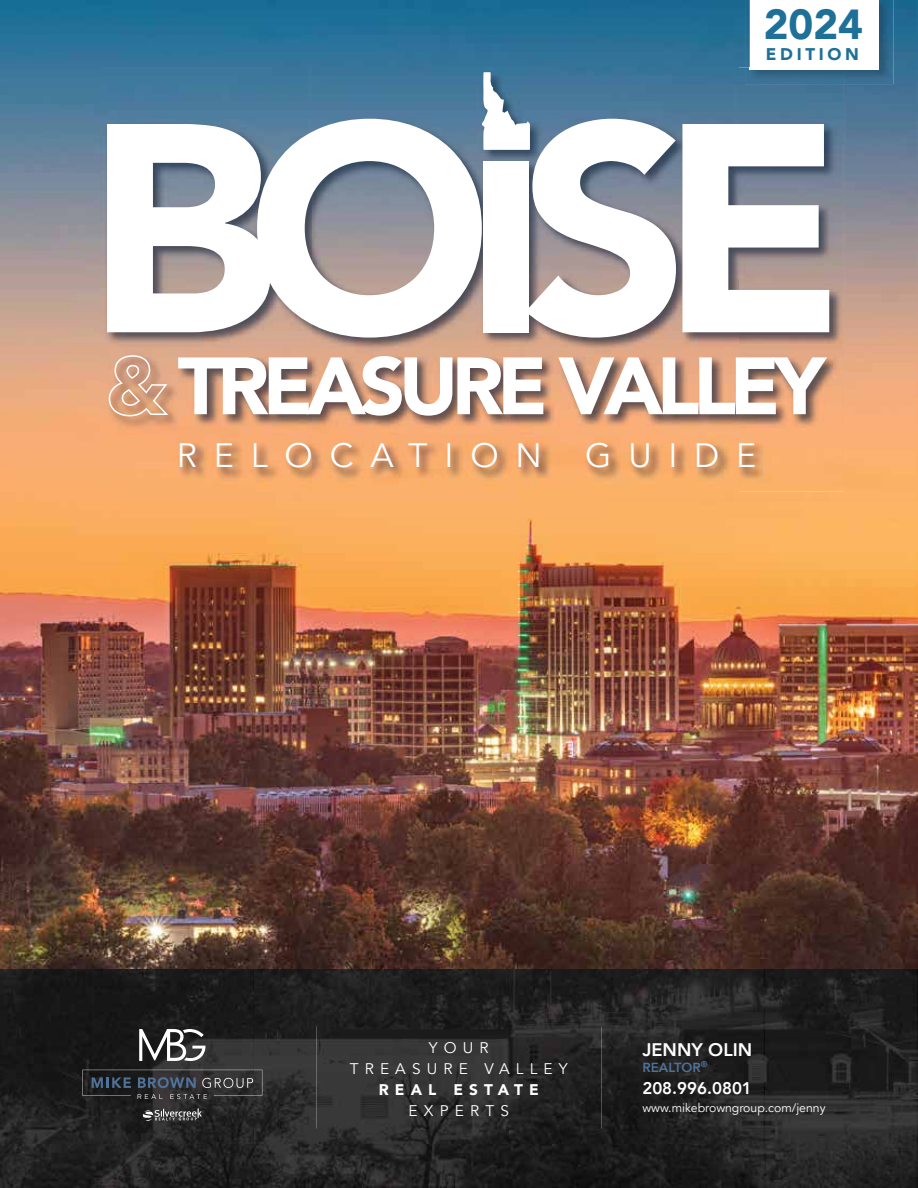
<style>
.page{position:relative;width:918px;height:1188px;background:#fff}
.page>*{position:absolute;margin:0;border:0;box-sizing:border-box;transform-origin:0 0}
.t1{font:900 80.25px "Avenir";letter-spacing:-.08em;color:#fff}
.t2{font:900 41.85px "Avenir";color:#1e7098}
.t3{font:33.9px "Avenir";letter-spacing:.5em;color:#fff}
.t4{font:800 18.15px "Avenir";color:#fff}
.t5{font:900 16.95px "Avenir";letter-spacing:.22em;color:#1e7098}
.t6{font:800 16.8px "Avenir";color:#fff}
.t7{font:15.45px/21px "Avenir";letter-spacing:.4em;color:#fff;text-align:center}
.t8{font:900 15.45px "Avenir";letter-spacing:.4em;color:#fff}
.t9{font:800 13.2px "Avenir";color:#507198}
.t10{font:12.3px "Avenir";color:#fff}
</style>
<div class="page">
<img style="left:0;top:0;width:918px;height:970px">
<img style="left:745px;top:0;width:149px;height:84px">
<div style="left:750px;top:0;width:129px;height:69px;background:#fff"></div>
<img style="left:101px;top:68px;width:743px;height:424px">
<img style="left:745px;top:68px;width:99px;height:16px">
<img style="left:750px;top:68px;width:94px;height:1px">
<svg style="left:108px;top:354px;width:62px;height:63px;background:#daa98c"></svg>
<svg style="left:107px;top:124px;width:150px;height:208px"></svg>
<svg style="left:257px;top:119px;width:224px;height:219px"></svg>
<svg style="left:682px;top:124px;width:147px;height:208px"></svg>
<svg style="left:481px;top:72px;width:195px;height:266px"></svg>
<img style="left:0;top:970px;width:918px;height:218px">
<svg style="left:143px;top:1108px;width:59px;height:13px"></svg>
<svg style="left:139px;top:1029px;width:67px;height:32px"></svg>
<svg style="left:82px;top:1070px;width:180px;height:29px;background:#36393d"></svg>
<h2 class="t2" style="left:764px;top:-11px;width:101px">2024</h2>
<h3 class="t5" style="left:766px;top:40px;width:95px">EDITION</h3>
<h1 class="t1" style="left:178px;top:318px;width:649px">TREASURE VALLEY</h1>
<h3 class="t3" style="left:177px;top:435px;width:367px">RELOCATION</h3>
<h3 class="t3" style="left:585px;top:435px;width:173px">GUIDE</h3>
<p class="t7" style="left:350px;top:1037px;width:220px">YOUR<br>TREASURE VALLEY</p>
<p class="t8" style="left:379px;top:1076px;width:161px">REAL ESTATE</p>
<p class="t7" style="left:409px;top:1100px;width:102px">EXPERTS</p>
<p class="t10" style="left:642px;top:1100px;width:185px">www.mikebrowngroup.com/jenny</p>
<h3 class="t4" style="left:642px;top:1036px;width:111px">JENNY OLIN</h3>
<p class="t9" style="left:642px;top:1057px;width:67px">REALTOR<sup>®</sup></p>
<h3 class="t6" style="left:642px;top:1075px;width:111px">208.996.0801</h3>
</div>
